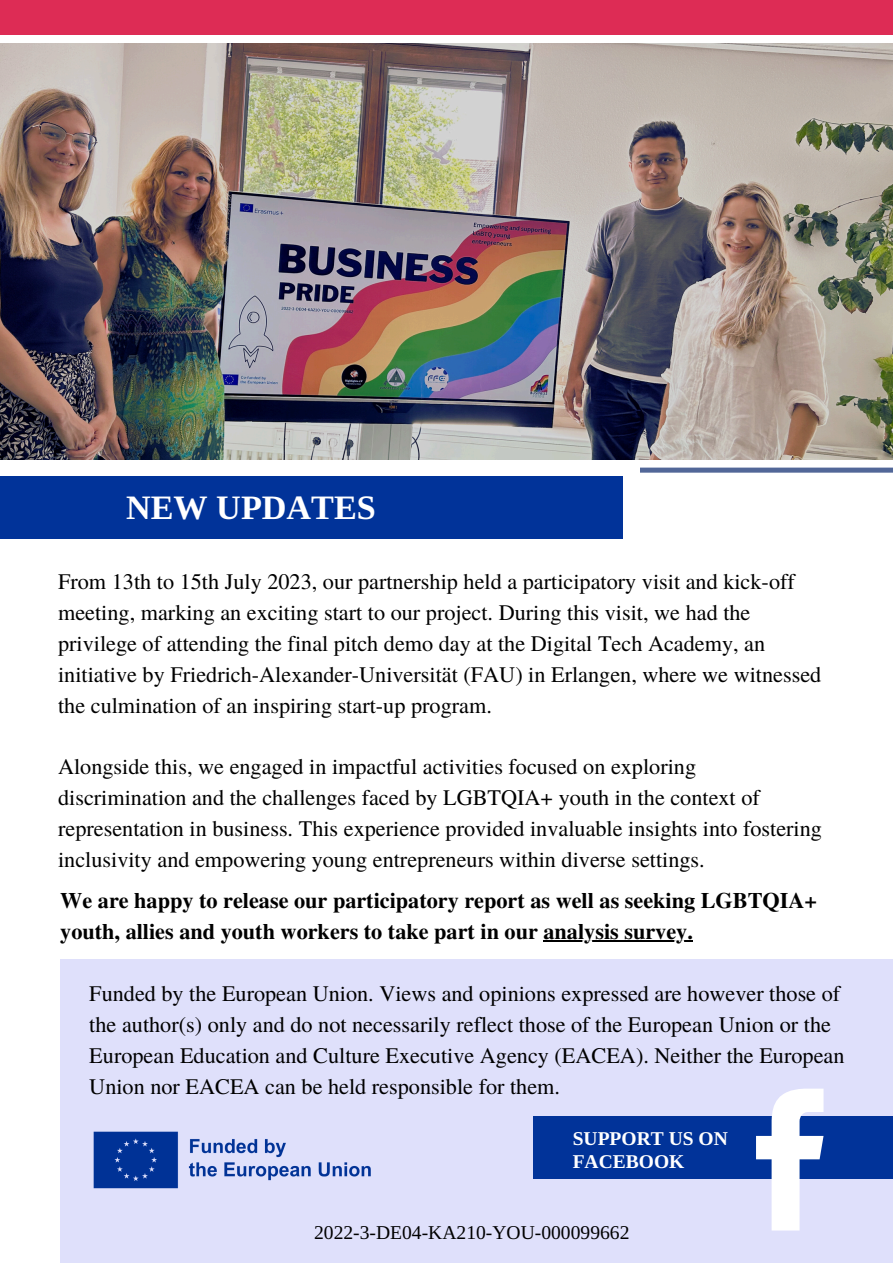
<style>
.page{position:relative;width:893px;height:1263px;background:#fff}
.page>*{position:absolute;margin:0;border:0;box-sizing:border-box;transform-origin:0 0}
.t1{font:700 34.2px "Libra Serif Modern";color:#fff}
.t2{font:22.2px/30.9px "Te X Gyre Termes";color:#000}
.t3{font:700 22.2px/30.9px "Te X Gyre Termes";color:#000}
.t4{font:19.58px "Libra Serif Modern";color:#000}
.t5{font:700 19.5px/23.1px "Libra Serif Modern";color:#fff}
</style>
<div class="page">
<img style="left:0;top:43px;width:893px;height:416px">
<div style="left:640px;top:468px;width:253px;height:5px;background:#526798"></div>
<div style="left:0;top:476px;width:622px;height:63px;background:#013399"></div>
<div style="left:0;top:0;width:893px;height:35px;background:#dd2c55"></div>
<hr style="left:543px;top:940px;width:150px;height:2px;background:#000">
<div style="left:60px;top:960px;width:833px;height:303px;background:#dfe0fb"></div>
<img style="left:93px;top:1131px;width:278px;height:58px">
<div style="left:533px;top:1116px;width:360px;height:63px;background:#013399"></div>
<svg style="left:756px;top:1088px;width:67px;height:142px"></svg>
<h3 class="t1" style="left:126px;top:488px;width:251px">NEW UPDATES</h3>
<h1 class="t2" style="left:58px;top:565px;width:765px">From 13th to 15th July 2023, our partnership held a participatory visit and kick-off meeting, marking an exciting start to our project. During this visit, we had the privilege of attending the final pitch demo day at the Digital Tech Academy, an initiative by Friedrich-Alexander-Universität (FAU) in Erlangen, where we witnessed the culmination of an inspiring start-up program.</h1>
<h3 class="t2" style="left:58px;top:750px;width:765px">Alongside this, we engaged in impactful activities focused on exploring discrimination and the challenges faced by LGBTQIA+ youth in the context of representation in business. This experience provided invaluable insights into fostering inclusivity and empowering young entrepreneurs within diverse settings.</h3>
<p class="t3" style="left:60px;top:884px;width:758px">We are happy to release our participatory report as well as seeking LGBTQIA+ youth, allies and youth workers to take part in our analysis survey.</p>
<p class="t2" style="left:89px;top:977px;width:756px">Funded by the European Union. Views and opinions expressed are however those of the author(s) only and do not necessarily reflect those of the European Union or the European Education and Culture Executive Agency (EACEA). Neither the European Union nor EACEA can be held responsible for them.</p>
<h2 class="t5" style="left:573px;top:1126px;width:157px">SUPPORT US ON<br>FACEBOOK</h2>
<p class="t4" style="left:314px;top:1222px;width:317px">2022-3-DE04-KA210-YOU-000099662</p>
</div>
